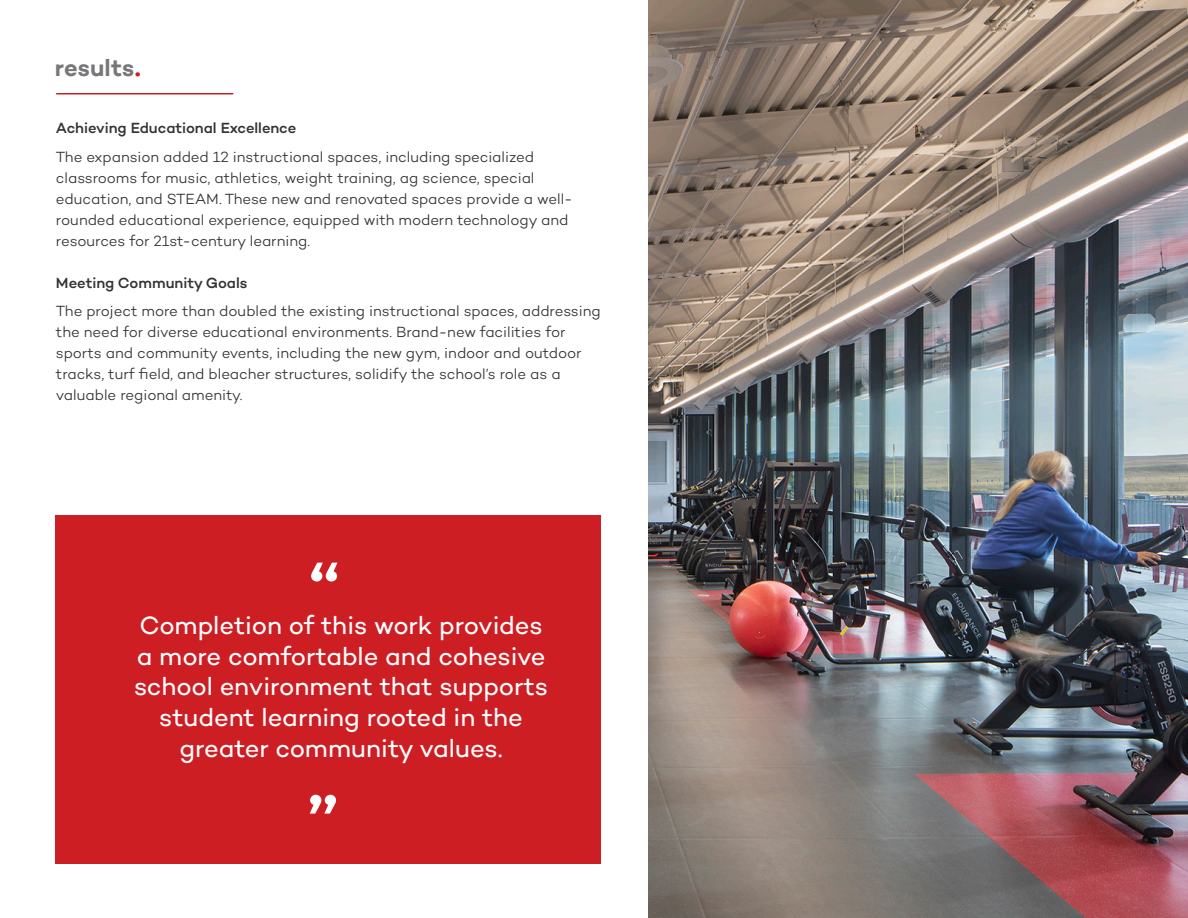
<style>
.page{position:relative;width:1188px;height:918px;background:#fff}
.page>*{position:absolute;margin:0;border:0;box-sizing:border-box;transform-origin:0 0}
.t1{font:25.5px/30.6px "Campton";letter-spacing:-.005em;color:#fff;text-align:center}
.t2{font:600 24px "Campton";letter-spacing:.005em;color:#767779}
.t3{font:300 15px/21px "Campton";letter-spacing:-.005em;color:#323332}
.t4{font:500 15px "Campton";letter-spacing:-.005em;color:#323332}
.s1{font-size:27px;color:#cd1e24}
</style>
<div class="page">
<hr style="left:56px;top:93px;width:177px;height:1px;background:#cd1e24">
<div style="left:55px;top:515px;width:545px;height:349px;background:#cd1e24"></div>
<svg style="left:311px;top:563px;width:26px;height:19px"></svg>
<svg style="left:310px;top:795px;width:26px;height:19px"></svg>
<img style="left:648px;top:0;width:540px;height:918px">
<p class="t2" style="left:55px;top:52px;width:87px">results<span class="s1">.</span></p>
<p class="t4" style="left:56px;top:119px;width:242px">Achieving Educational Excellence</p>
<p class="t3" style="left:56px;top:146px;width:518px">The expansion added 12 instructional spaces, including specialized classrooms for music, athletics, weight training, ag science, special education, and STEAM. These new and renovated spaces provide a well&shy;rounded educational experience, equipped with modern technology and resources for 21st-century learning.</p>
<p class="t4" style="left:56px;top:273px;width:193px">Meeting Community Goals</p>
<p class="t3" style="left:56px;top:301px;width:546px">The project more than doubled the existing instructional spaces, addressing the need for diverse educational environments. Brand-new facilities for sports and community events, including the new gym, indoor and outdoor tracks, turf field, and bleacher structures, solidify the school’s role as a valuable regional amenity.</p>
<p class="t1" style="left:134px;top:610px;width:416px">Completion of this work provides a more comfortable and cohesive school environment that supports student learning rooted in the greater community values.</p>
</div>
